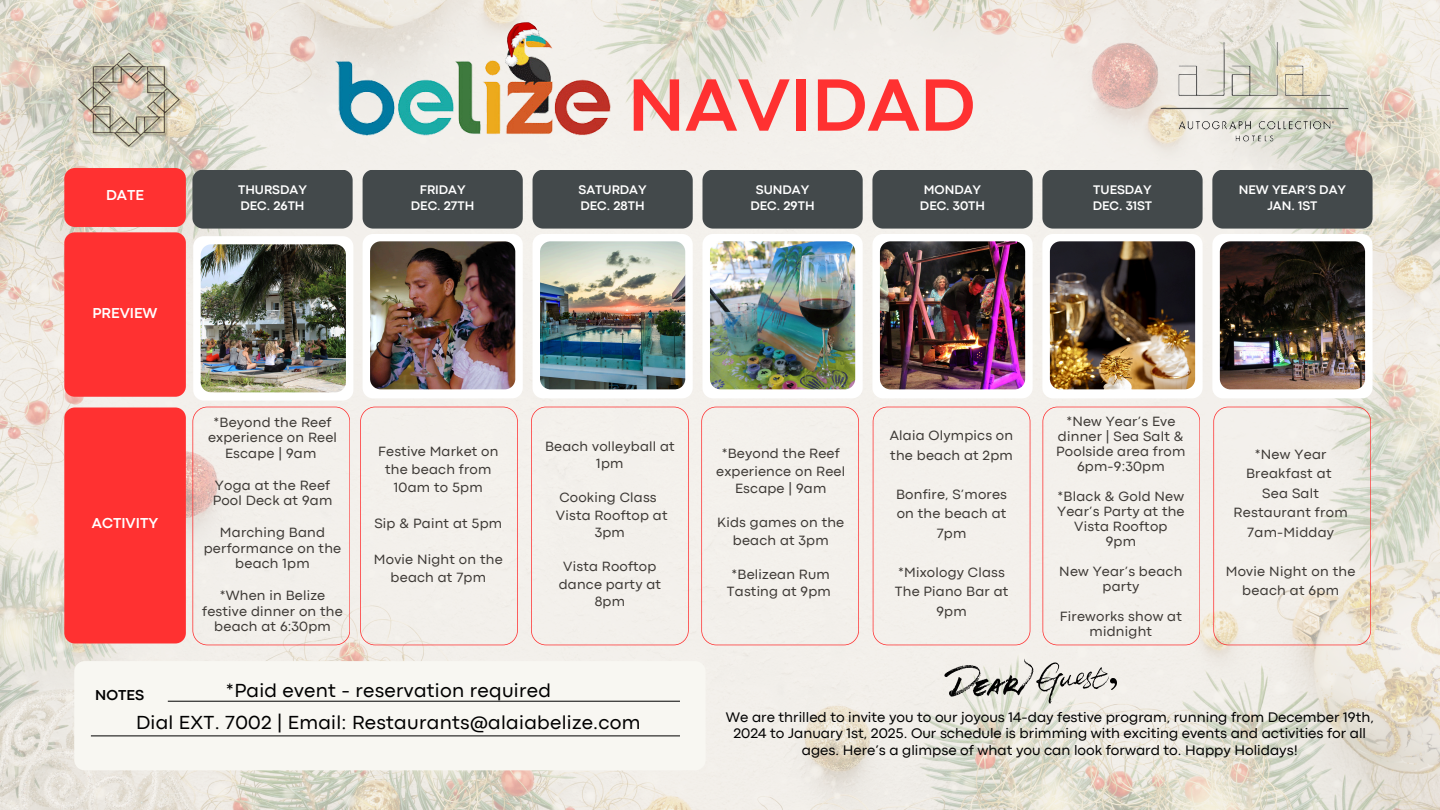
<style>
.page{position:relative;width:1440px;height:810px;background:#fff}
.page>*{position:absolute;margin:0;border:0;box-sizing:border-box;transform-origin:0 0}
.t1{font:700 77.2px "Codec Pro";color:#ff3131}
.t2{font:19.7px/31.5px "Codec Pro";letter-spacing:.015em;color:#000;text-align:center}
.t3{font:700 15px "Codec Pro";color:#fff}
.t4{font:700 15px "Codec Pro";color:#000}
.t5{font:14.5px/16.5px "Codec Pro";color:#000;text-align:center}
.t6{font:14px/19.5px "Codec Pro";letter-spacing:.015em;color:#3d3935;text-align:center}
.t7{font:700 13px "Codec Pro";color:#fff}
</style>
<div class="page">
<img style="left:0;top:0;width:1440px;height:810px">
<div style="left:64px;top:168px;width:122px;height:59px;background:#ff3131;border-radius:10px"></div>
<div style="left:64px;top:232px;width:122px;height:165px;background:#ff3131;border-radius:10px"></div>
<div style="left:64px;top:408px;width:122px;height:235px;background:#ff3131;border-radius:10px"></div>
<div style="left:74px;top:661px;width:632px;height:109px;background:#f8f7f2;border-radius:10px"></div>
<hr style="left:168px;top:701px;width:512px;height:1px;background:#000">
<hr style="left:91px;top:736px;width:589px;height:1px;background:#000">
<img style="left:331px;top:31px;width:284px;height:109px">
<svg style="left:504px;top:22px;width:36px;height:45px;background:#c6a082"></svg>
<img style="left:64px;top:47px;width:132px;height:107px">
<svg style="left:944px;top:659px;width:173px;height:45px;background:#cccac5"></svg>
<div style="left:363px;top:170px;width:160px;height:59px;background:#43494b;border-radius:10px"></div>
<div style="left:533px;top:170px;width:160px;height:59px;background:#43494b;border-radius:10px"></div>
<div style="left:702px;top:170px;width:161px;height:59px;background:#43494b;border-radius:10px"></div>
<div style="left:872px;top:170px;width:161px;height:59px;background:#43494b;border-radius:10px"></div>
<div style="left:1042px;top:170px;width:161px;height:59px;background:#43494b;border-radius:10px"></div>
<div style="left:1212px;top:170px;width:161px;height:59px;background:#43494b;border-radius:10px"></div>
<div style="left:363px;top:234px;width:160px;height:164px;background:#fff;border-radius:10px"></div>
<div style="left:533px;top:234px;width:160px;height:164px;background:#fff;border-radius:10px"></div>
<div style="left:702px;top:234px;width:161px;height:164px;background:#fff;border-radius:10px"></div>
<div style="left:872px;top:234px;width:161px;height:164px;background:#fff;border-radius:10px"></div>
<div style="left:1042px;top:234px;width:161px;height:164px;background:#fff;border-radius:10px"></div>
<div style="left:1212px;top:234px;width:161px;height:164px;background:#fff;border-radius:10px"></div>
<img style="left:370px;top:241px;width:145px;height:148px;border-radius:11px">
<img style="left:540px;top:241px;width:145px;height:148px;border-radius:10px">
<img style="left:710px;top:241px;width:145px;height:148px;border-radius:10px">
<img style="left:880px;top:241px;width:145px;height:148px;border-radius:10px">
<img style="left:1050px;top:241px;width:145px;height:148px;border-radius:10px">
<img style="left:1220px;top:241px;width:145px;height:148px;border-radius:10px">
<div style="left:1042px;top:407px;width:158px;height:238px;background:#f3f0eb"></div>
<div style="left:531px;top:407px;width:158px;height:238px;background:#f3f0eb"></div>
<div style="left:360px;top:407px;width:158px;height:238px;background:#f3f0eb"></div>
<div style="left:701px;top:407px;width:158px;height:238px;background:#f3f0ec"></div>
<div style="left:873px;top:407px;width:157px;height:238px;background:#f3f0ec"></div>
<svg style="left:1213px;top:407px;width:158px;height:238px;background:#efe9e1"></svg>
<img style="left:1150px;top:31px;width:209px;height:123px">
<div style="left:193px;top:236px;width:160px;height:165px;background:#fff;border-radius:10px"></div>
<svg style="left:192px;top:407px;width:158px;height:238px;background:#f1ebe6"></svg>
<div style="left:192px;top:170px;width:161px;height:59px;background:#43494b;border-radius:10px"></div>
<img style="left:201px;top:244px;width:145px;height:148px;border-radius:10px">
<p class="t3" style="left:106px;top:190px;width:39px">DATE</p>
<p class="t3" style="left:93px;top:308px;width:66px">PREVIEW</p>
<p class="t3" style="left:92px;top:518px;width:68px">ACTIVITY</p>
<h4 class="t7" style="left:238px;top:185px;width:70px">THURSDAY</h4>
<h4 class="t7" style="left:240px;top:201px;width:66px">DEC. 26TH</h4>
<p class="t7" style="left:420px;top:185px;width:47px">FRIDAY</p>
<p class="t7" style="left:411px;top:201px;width:65px">DEC. 27TH</p>
<p class="t1" style="left:628px;top:78px;width:349px">NAVIDAD</p>
<p class="t7" style="left:579px;top:185px;width:69px">SATURDAY</p>
<p class="t7" style="left:581px;top:201px;width:66px">DEC. 28TH</p>
<p class="t7" style="left:756px;top:185px;width:55px">SUNDAY</p>
<p class="t7" style="left:751px;top:201px;width:66px">DEC. 29TH</p>
<p class="t7" style="left:924px;top:185px;width:59px">MONDAY</p>
<p class="t7" style="left:920px;top:201px;width:67px">DEC. 30TH</p>
<h4 class="t6" style="left:208px;top:415px;width:131px;line-height:15.8px">*Beyond the Reef experience on Reel<br>Escape | 9am</h4>
<h4 class="t6" style="left:213px;top:478px;width:121px;line-height:15.8px;text-align:left">Yoga at the Reef<br>Pool Deck at 9am</h4>
<h4 class="t6" style="left:204px;top:525px;width:139px;line-height:15.8px">Marching Band performance on the beach 1pm</h4>
<h4 class="t6" style="left:202px;top:588px;width:142px;line-height:15.8px">*When in Belize festive dinner on the beach at 6:30pm</h4>
<h4 class="t6" style="left:378px;top:443px;width:122px;line-height:18px">Festive Market on the beach from<br>10am to 5pm</h4>
<h4 class="t6" style="left:374px;top:514px;width:129px">Sip &amp; Paint at 5pm</h4>
<h4 class="t6" style="left:374px;top:551px;width:130px;line-height:18px">Movie Night on the beach at 7pm</h4>
<h4 class="t6" style="left:545px;top:438px;width:131px;line-height:17.2px">Beach volleyball at<br>1pm</h4>
<h4 class="t6" style="left:556px;top:490px;width:113px;line-height:17.2px">Cooking Class<br>Vista Rooftop at<br>3pm</h4>
<h4 class="t6" style="left:559px;top:559px;width:104px;line-height:17.2px">Vista Rooftop dance party at<br>8pm</h4>
<h4 class="t6" style="left:716px;top:446px;width:131px;line-height:17.2px">*Beyond the Reef experience on Reel<br>Escape | 9am</h4>
<h4 class="t6" style="left:717px;top:515px;width:129px;line-height:17.2px">Kids games on the beach at 3pm</h4>
<h4 class="t6" style="left:727px;top:567px;width:106px;line-height:17.2px">*Belizean Rum<br>Tasting at 9pm</h4>
<h4 class="t6" style="left:890px;top:427px;width:125px;text-align:left">Alaia Olympics on the beach at 2pm</h4>
<h4 class="t6" style="left:896px;top:485px;width:113px">Bonfire, S’mores on the beach at<br>7pm</h4>
<h4 class="t6" style="left:895px;top:563px;width:115px">*Mixology Class<br>The Piano Bar at<br>9pm</h4>
<p class="t7" style="left:1093px;top:185px;width:60px">TUESDAY</p>
<p class="t7" style="left:1093px;top:201px;width:61px">DEC. 31ST</p>
<p class="t7" style="left:1239px;top:185px;width:109px">NEW YEAR’S DAY</p>
<p class="t7" style="left:1267px;top:201px;width:52px">JAN. 1ST</p>
<p class="t6" style="left:1056px;top:415px;width:131px;line-height:15px">*New Year’s Eve dinner | Sea Salt &amp;<br>Poolside area from<br>6pm-9:30pm</p>
<p class="t6" style="left:1057px;top:490px;width:129px;line-height:15px">*Black &amp; Gold New<br>Year’s Party at the<br>Vista Rooftop<br>9pm</p>
<h3 class="t6" style="left:1059px;top:565px;width:125px;line-height:15px">New Year’s beach party</h3>
<h4 class="t6" style="left:1060px;top:610px;width:124px;line-height:15px">Fireworks show at midnight</h4>
<h4 class="t6" style="left:1234px;top:446px;width:116px">*New Year<br>Breakfast at<br>Sea Salt<br>Restaurant from<br>7am-Midday</h4>
<h4 class="t6" style="left:1226px;top:563px;width:131px">Movie Night on the beach at 6pm</h4>
<h3 class="t2" style="left:136px;top:677px;width:506px">*Paid event - reservation required<br>Dial EXT. 7002 | Email: Restaurants@alaiabelize.com</h3>
<p class="t4" style="left:95px;top:690px;width:50px">NOTES</p>
<h3 class="t5" style="left:726px;top:710px;width:649px">We are thrilled to invite you to our joyous 14-day festive program, running from December 19th,<br>2024 to January 1st, 2025. Our schedule is brimming with exciting events and activities for all ages. Here’s a glimpse of what you can look forward to. Happy Holidays!</h3>
</div>
